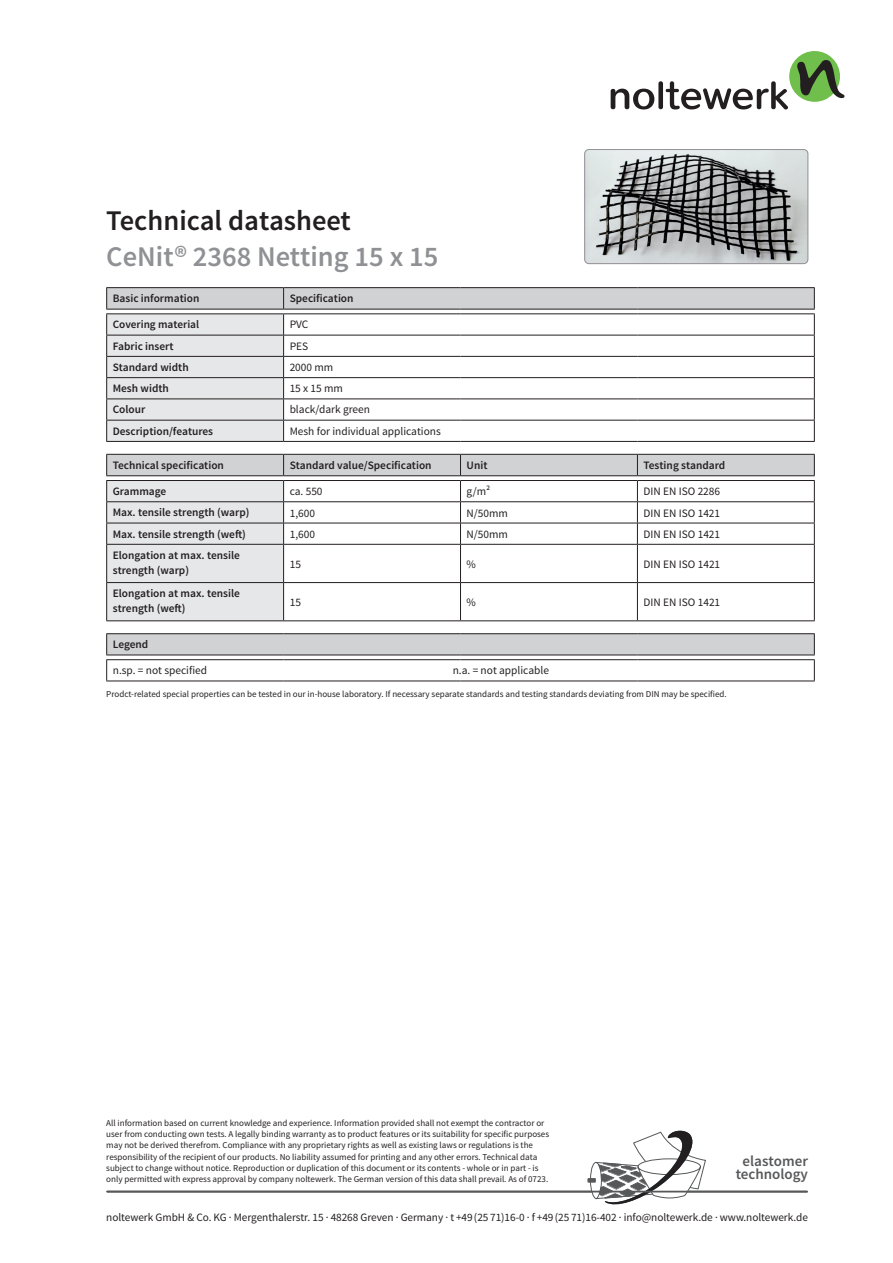
<style>
.page{position:relative;width:893px;height:1263px;background:#fff}
.page>*{position:absolute;margin:0;border:0;box-sizing:border-box;transform-origin:0 0}
.t1{font:600 28.5px "Source Sans Pro";color:#8f9194}
.t2{font:600 28.5px "Source Sans Pro";color:#231f20}
.t3{font:600 15px/12.8px "Source Sans Pro";color:#57585a;text-align:center}
.t4{font:600 11.4px/15.1px "Source Sans Pro";color:#231f20}
.t5{font:11.4px "Source Sans Pro";color:#231f20}
.t6{font:11.25px "Source Sans Pro";letter-spacing:-.005em;color:#231f20}
.t7{font:600 11.25px "Source Sans Pro";color:#231f20}
.t8{font:9px/11.2px "Source Sans Pro";color:#231f20}
</style>
<div class="page">
<div style="left:658px;top:81px;width:5px;height:28px;background:#231f20;border-radius:2px"></div>
<svg style="left:666px;top:51px;width:178px;height:58px"></svg>
<svg style="left:611px;top:89px;width:43px;height:20px"></svg>
<svg style="left:587px;top:1131px;width:119px;height:73px"></svg>
<hr style="left:107px;top:1191px;width:700px;height:1px;background:#57585a">
<svg style="left:107px;top:476px;width:707px;height:179px"></svg>
<div style="left:107px;top:476px;width:177px;height:144px;background:#e6e7e9"></div>
<svg style="left:814px;top:634px;width:1px;height:47px"></svg>
<hr style="left:106px;top:475px;width:178px;height:1px;background:#231f20">
<hr style="left:284px;top:475px;width:176px;height:1px;background:#231f20">
<hr style="left:460px;top:475px;width:177px;height:1px;background:#231f20">
<hr style="left:637px;top:475px;width:178px;height:1px;background:#231f20">
<hr style="left:106px;top:480px;width:178px;height:1px;background:#231f20">
<svg style="left:106px;top:481px;width:1px;height:63px"></svg>
<svg style="left:283px;top:481px;width:1px;height:63px"></svg>
<svg style="left:460px;top:481px;width:1px;height:63px"></svg>
<svg style="left:637px;top:481px;width:1px;height:63px"></svg>
<svg style="left:814px;top:481px;width:1px;height:63px"></svg>
<hr style="left:106px;top:544px;width:178px;height:1px;background:#231f20">
<hr style="left:106px;top:545px;width:1px;height:37px;background:#231f20">
<hr style="left:283px;top:545px;width:1px;height:37px;background:#231f20">
<hr style="left:460px;top:545px;width:1px;height:37px;background:#231f20">
<hr style="left:637px;top:545px;width:1px;height:37px;background:#231f20">
<hr style="left:814px;top:545px;width:1px;height:37px;background:#231f20">
<hr style="left:106px;top:583px;width:1px;height:37px;background:#231f20">
<hr style="left:283px;top:583px;width:1px;height:37px;background:#231f20">
<hr style="left:460px;top:583px;width:1px;height:37px;background:#231f20">
<hr style="left:637px;top:583px;width:1px;height:37px;background:#231f20">
<hr style="left:814px;top:583px;width:1px;height:37px;background:#231f20">
<hr style="left:106px;top:501px;width:178px;height:1px;background:#231f20">
<hr style="left:106px;top:523px;width:178px;height:1px;background:#231f20">
<hr style="left:106px;top:582px;width:178px;height:1px;background:#231f20">
<hr style="left:106px;top:633px;width:178px;height:1px;background:#231f20">
<hr style="left:284px;top:633px;width:176px;height:1px;background:#231f20">
<hr style="left:460px;top:633px;width:177px;height:1px;background:#231f20">
<hr style="left:637px;top:633px;width:178px;height:1px;background:#231f20">
<hr style="left:106px;top:620px;width:178px;height:1px;background:#231f20">
<hr style="left:284px;top:620px;width:176px;height:1px;background:#231f20">
<hr style="left:460px;top:620px;width:177px;height:1px;background:#231f20">
<hr style="left:637px;top:620px;width:178px;height:1px;background:#231f20">
<hr style="left:106px;top:655px;width:178px;height:1px;background:#231f20">
<hr style="left:284px;top:655px;width:176px;height:1px;background:#231f20">
<hr style="left:460px;top:655px;width:177px;height:1px;background:#231f20">
<hr style="left:637px;top:655px;width:178px;height:1px;background:#231f20">
<hr style="left:284px;top:480px;width:176px;height:1px;background:#231f20">
<hr style="left:460px;top:480px;width:177px;height:1px;background:#231f20">
<hr style="left:637px;top:480px;width:178px;height:1px;background:#231f20">
<hr style="left:284px;top:501px;width:176px;height:1px;background:#231f20">
<hr style="left:460px;top:501px;width:177px;height:1px;background:#231f20">
<hr style="left:637px;top:501px;width:178px;height:1px;background:#231f20">
<hr style="left:284px;top:523px;width:176px;height:1px;background:#231f20">
<hr style="left:460px;top:523px;width:177px;height:1px;background:#231f20">
<hr style="left:637px;top:523px;width:178px;height:1px;background:#231f20">
<hr style="left:284px;top:544px;width:176px;height:1px;background:#231f20">
<hr style="left:460px;top:544px;width:177px;height:1px;background:#231f20">
<hr style="left:637px;top:544px;width:178px;height:1px;background:#231f20">
<hr style="left:284px;top:582px;width:176px;height:1px;background:#231f20">
<hr style="left:460px;top:582px;width:177px;height:1px;background:#231f20">
<hr style="left:637px;top:582px;width:178px;height:1px;background:#231f20">
<hr style="left:106px;top:287px;width:178px;height:1px;background:#231f20">
<hr style="left:284px;top:287px;width:176px;height:1px;background:#231f20">
<hr style="left:460px;top:287px;width:177px;height:1px;background:#231f20">
<hr style="left:637px;top:287px;width:178px;height:1px;background:#231f20">
<svg style="left:106px;top:288px;width:709px;height:187px"></svg>
<hr style="left:106px;top:659px;width:178px;height:1px;background:#231f20">
<svg style="left:106px;top:634px;width:1px;height:47px"></svg>
<hr style="left:284px;top:659px;width:176px;height:1px;background:#231f20">
<hr style="left:460px;top:659px;width:177px;height:1px;background:#231f20">
<hr style="left:637px;top:659px;width:178px;height:1px;background:#231f20">
<hr style="left:106px;top:681px;width:178px;height:1px;background:#231f20">
<hr style="left:284px;top:681px;width:176px;height:1px;background:#231f20">
<hr style="left:460px;top:681px;width:177px;height:1px;background:#231f20">
<hr style="left:637px;top:681px;width:178px;height:1px;background:#231f20">
<img style="left:586px;top:150px;width:222px;height:114px">
<div style="left:584px;top:149px;width:224px;height:115px;border:1px solid #939598;border-radius:4px"></div>
<h1 class="t2" style="left:106px;top:202px;width:246px">Technical datasheet</h1>
<h1 class="t1" style="left:106px;top:238px;width:334px">CeNit® 2368 Netting 15 x 15</h1>
<p class="t4" style="left:113px;top:291px;width:88px">Basic information</p>
<p class="t4" style="left:290px;top:291px;width:65px">Specification</p>
<p class="t7" style="left:113px;top:317px;width:88px">Covering material</p>
<p class="t5" style="left:290px;top:318px;width:20px">PVC</p>
<p class="t4" style="left:113px;top:339px;width:62px">Fabric insert</p>
<p class="t5" style="left:290px;top:339px;width:20px">PES</p>
<p class="t4" style="left:113px;top:360px;width:77px">Standard width</p>
<p class="t5" style="left:290px;top:360px;width:45px">2000 mm</p>
<p class="t4" style="left:113px;top:381px;width:58px">Mesh width</p>
<p class="t5" style="left:290px;top:381px;width:55px">15 x 15 mm</p>
<p class="t4" style="left:113px;top:402px;width:34px">Colour</p>
<p class="t5" style="left:290px;top:403px;width:82px">black/dark green</p>
<p class="t4" style="left:113px;top:424px;width:102px">Description/features</p>
<p class="t5" style="left:290px;top:424px;width:153px">Mesh for individual applications</p>
<p class="t4" style="left:113px;top:458px;width:113px">Technical specification</p>
<p class="t4" style="left:290px;top:458px;width:143px">Standard value/Specification</p>
<p class="t4" style="left:467px;top:458px;width:22px">Unit</p>
<p class="t4" style="left:643px;top:458px;width:83px">Testing standard</p>
<p class="t4" style="left:113px;top:484px;width:55px">Grammage</p>
<p class="t5" style="left:290px;top:484px;width:34px">ca. 550</p>
<p class="t5" style="left:467px;top:484px;width:25px">g/m²</p>
<p class="t5" style="left:643px;top:484px;width:78px">DIN EN ISO 2286</p>
<p class="t4" style="left:113px;top:505px;width:138px">Max. tensile strength (warp)</p>
<p class="t5" style="left:290px;top:506px;width:27px">1,600</p>
<p class="t5" style="left:467px;top:506px;width:43px">N/50mm</p>
<p class="t5" style="left:643px;top:506px;width:78px">DIN EN ISO 1421</p>
<p class="t4" style="left:113px;top:527px;width:135px">Max. tensile strength (weft)</p>
<p class="t5" style="left:290px;top:527px;width:27px">1,600</p>
<p class="t5" style="left:467px;top:527px;width:43px">N/50mm</p>
<p class="t5" style="left:643px;top:527px;width:78px">DIN EN ISO 1421</p>
<p class="t4" style="left:113px;top:548px;width:129px">Elongation at max. tensile strength (warp)</p>
<p class="t5" style="left:290px;top:557px;width:13px">15</p>
<p class="t5" style="left:467px;top:557px;width:11px">%</p>
<p class="t5" style="left:643px;top:557px;width:78px">DIN EN ISO 1421</p>
<p class="t4" style="left:113px;top:586px;width:129px">Elongation at max. tensile strength (weft)</p>
<p class="t5" style="left:290px;top:595px;width:13px">15</p>
<p class="t5" style="left:467px;top:595px;width:11px">%</p>
<p class="t5" style="left:644px;top:595px;width:78px">DIN EN ISO 1421</p>
<p class="t4" style="left:113px;top:637px;width:37px">Legend</p>
<p class="t5" style="left:113px;top:663px;width:96px">n.sp. = not specified</p>
<p class="t5" style="left:453px;top:663px;width:98px">n.a. = not applicable</p>
<p class="t8" style="left:106px;top:689px;width:622px">Prodct-related special properties can be tested in our in-house laboratory. If necessary separate standards and testing standards deviating from DIN may be specified.</p>
<p class="t8" style="left:106px;top:1117px;width:444px">All information based on current knowledge and experience. Information provided shall not exempt the contractor or user from conducting own tests. A legally binding warranty as to product features or its suitability for specific purposes may not be derived therefrom. Compliance with any proprietary rights as well as existing laws or regulations is the responsibility of the recipient of our products. No liability assumed for printing and any other errors. Technical data subject to change without notice. Reproduction or duplication of this document or its contents - whole or in part - is only permitted with express approval by company noltewerk. The German version of this data shall prevail. As of 0723.</p>
<h2 class="t3" style="left:736px;top:1155px;width:74px">elastomer technology</h2>
<p class="t6" style="left:106px;top:1210px;width:703px">noltewerk GmbH &amp; Co. KG · Mergenthalerstr. 15 · 48268 Greven · Germany · t +49(25 71)16-0 · f +49(25 71)16-402 · info@noltewerk.de · www.noltewerk.de</p>
</div>
